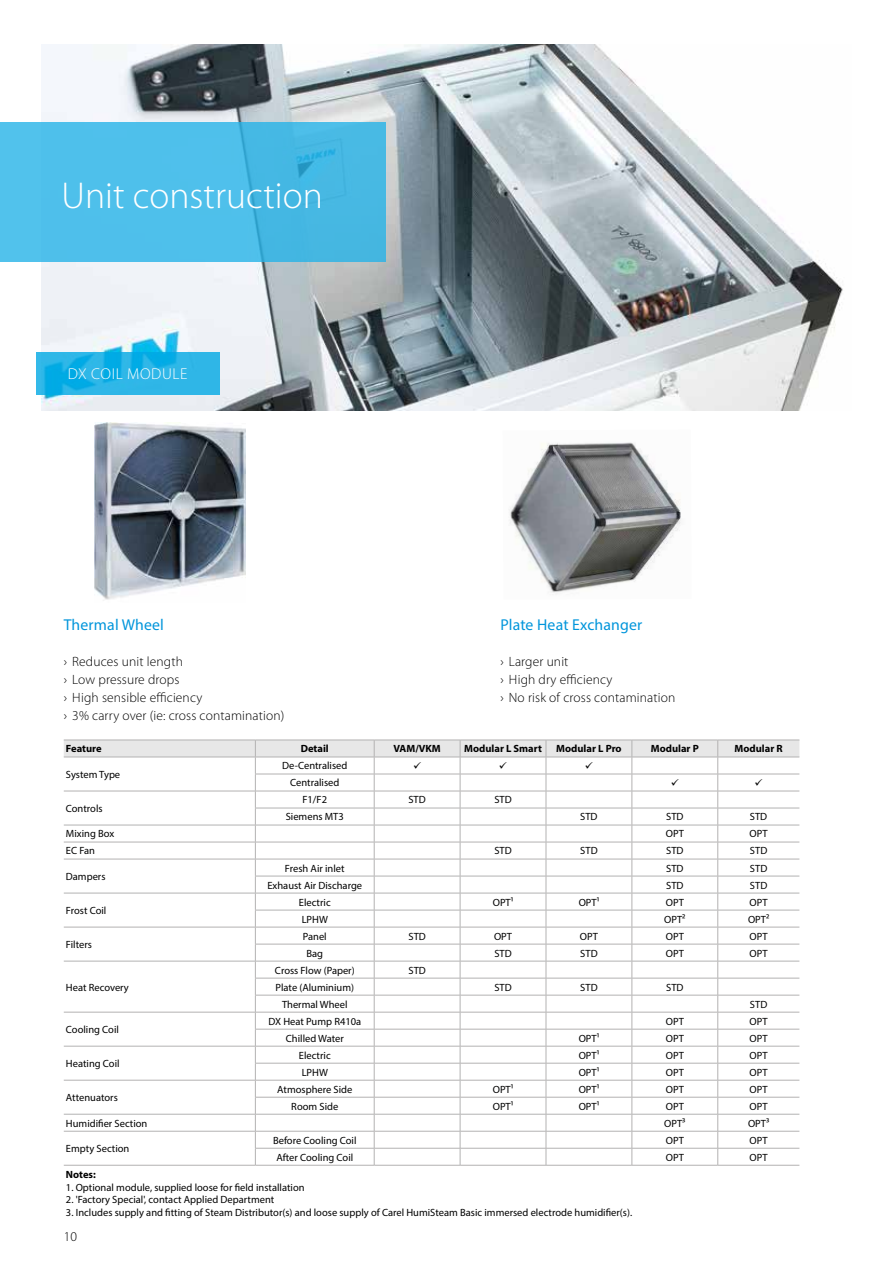
<style>
.page{position:relative;width:893px;height:1263px;background:#fff}
.page>*{position:absolute;margin:0;border:0;box-sizing:border-box;transform-origin:0 0}
.t1{font:300 37.5px "Myriad Pro";color:#fff}
.t2{font:15.75px "Myriad Pro";letter-spacing:.01em;color:#0095db}
.t3{font:300 15.75px "Myriad Pro";letter-spacing:.04em;color:#fff}
.t4{font:300 13.5px/18px "Myriad Pro";letter-spacing:.01em;color:#000}
.t5{font:10.5px "Myriad Pro";color:#000}
.t6{font:700 10.5px "Myriad Pro";color:#000}
</style>
<div class="page">
<img style="left:41px;top:45px;width:802px;height:365px">
<svg style="left:36px;top:352px;width:183px;height:42px;background:#21b2e6"></svg>
<div style="left:0;top:122px;width:386px;height:140px;background:#4ec0eb"></div>
<img style="left:95px;top:422px;width:150px;height:178px">
<img style="left:509px;top:442px;width:172px;height:152px">
<hr style="left:64px;top:1165px;width:191px;height:1px;background:#b3b2b2">
<hr style="left:255px;top:1165px;width:119px;height:1px;background:#b3b2b2">
<hr style="left:374px;top:1165px;width:86px;height:1px;background:#b3b2b2">
<hr style="left:460px;top:1165px;width:86px;height:1px;background:#b3b2b2">
<hr style="left:546px;top:1165px;width:86px;height:1px;background:#b3b2b2">
<hr style="left:632px;top:1165px;width:86px;height:1px;background:#b3b2b2">
<hr style="left:718px;top:1165px;width:81px;height:1px;background:#b3b2b2">
<svg style="left:64px;top:740px;width:735px;height:425px"></svg>
<h1 class="t1" style="left:62px;top:175px;width:263px">Unit construction</h1>
<h2 class="t3" style="left:68px;top:365px;width:121px">DX COIL MODULE</h2>
<h2 class="t2" style="left:64px;top:615px;width:102px">Thermal Wheel</h2>
<p class="t4" style="left:64px;top:653px;width:222px">› Reduces unit length<br>› Low pressure drops<br>› High sensible efficiency<br>› 3% carry over (ie: cross contamination)</p>
<p class="t6" style="left:66px;top:742px;width:37px">Feature</p>
<p class="t6" style="left:301px;top:742px;width:30px">Detail</p>
<p class="t6" style="left:393px;top:742px;width:49px">VAM/VKM</p>
<p class="t6" style="left:464px;top:742px;width:79px">Modular L Smart</p>
<p class="t6" style="left:556px;top:742px;width:67px">Modular L Pro</p>
<p class="t6" style="left:651px;top:742px;width:50px">Modular P</p>
<p class="t6" style="left:734px;top:742px;width:50px">Modular R</p>
<p class="t5" style="left:66px;top:768px;width:56px">System Type</p>
<h2 class="t2" style="left:500px;top:615px;width:143px">Plate Heat Exchanger</h2>
<p class="t4" style="left:500px;top:653px;width:176px">› Larger unit<br>› High dry efficiency<br>› No risk of cross contamination</p>
<p class="t5" style="left:282px;top:759px;width:67px">De-Centralised</p>
<p class="t5" style="left:290px;top:776px;width:51px">Centralised</p>
<p class="t5" style="left:66px;top:802px;width:38px">Controls</p>
<p class="t5" style="left:302px;top:793px;width:26px">F1/F2</p>
<p class="t5" style="left:408px;top:793px;width:19px">STD</p>
<p class="t5" style="left:494px;top:793px;width:19px">STD</p>
<p class="t5" style="left:286px;top:810px;width:60px">Siemens MT3</p>
<p class="t5" style="left:580px;top:810px;width:19px">STD</p>
<p class="t5" style="left:666px;top:810px;width:19px">STD</p>
<p class="t5" style="left:750px;top:810px;width:19px">STD</p>
<p class="t5" style="left:66px;top:827px;width:50px">Mixing Box</p>
<p class="t5" style="left:666px;top:827px;width:20px">OPT</p>
<p class="t5" style="left:750px;top:827px;width:20px">OPT</p>
<p class="t5" style="left:66px;top:844px;width:31px">EC Fan</p>
<p class="t5" style="left:494px;top:844px;width:19px">STD</p>
<p class="t5" style="left:580px;top:844px;width:19px">STD</p>
<p class="t5" style="left:666px;top:844px;width:19px">STD</p>
<p class="t5" style="left:750px;top:844px;width:19px">STD</p>
<p class="t5" style="left:66px;top:870px;width:41px">Dampers</p>
<p class="t5" style="left:285px;top:861px;width:61px">Fresh Air inlet</p>
<p class="t5" style="left:666px;top:861px;width:19px">STD</p>
<p class="t5" style="left:750px;top:861px;width:19px">STD</p>
<p class="t5" style="left:267px;top:878px;width:96px">Exhaust Air Discharge</p>
<p class="t5" style="left:666px;top:878px;width:19px">STD</p>
<p class="t5" style="left:750px;top:878px;width:19px">STD</p>
<p class="t5" style="left:66px;top:904px;width:42px">Frost Coil</p>
<p class="t5" style="left:66px;top:938px;width:28px">Filters</p>
<p class="t5" style="left:66px;top:980px;width:64px">Heat Recovery</p>
<p class="t5" style="left:66px;top:1023px;width:55px">Cooling Coil</p>
<p class="t5" style="left:66px;top:1057px;width:55px">Heating Coil</p>
<p class="t5" style="left:66px;top:1091px;width:53px">Attenuators</p>
<p class="t5" style="left:299px;top:895px;width:33px">Electric</p>
<p class="t5" style="left:493px;top:895px;width:22px">OPT1</p>
<p class="t5" style="left:579px;top:895px;width:22px">OPT1</p>
<p class="t5" style="left:666px;top:895px;width:20px">OPT</p>
<p class="t5" style="left:750px;top:895px;width:20px">OPT</p>
<p class="t5" style="left:302px;top:912px;width:28px">LPHW</p>
<p class="t5" style="left:664px;top:912px;width:23px">OPT2</p>
<p class="t5" style="left:748px;top:912px;width:23px">OPT2</p>
<p class="t5" style="left:303px;top:929px;width:25px">Panel</p>
<p class="t5" style="left:408px;top:929px;width:19px">STD</p>
<p class="t5" style="left:494px;top:929px;width:20px">OPT</p>
<p class="t5" style="left:580px;top:929px;width:20px">OPT</p>
<p class="t5" style="left:666px;top:929px;width:20px">OPT</p>
<p class="t5" style="left:750px;top:929px;width:20px">OPT</p>
<p class="t5" style="left:306px;top:946px;width:18px">Bag</p>
<p class="t5" style="left:494px;top:946px;width:19px">STD</p>
<p class="t5" style="left:580px;top:946px;width:19px">STD</p>
<p class="t5" style="left:666px;top:946px;width:20px">OPT</p>
<p class="t5" style="left:750px;top:946px;width:20px">OPT</p>
<p class="t5" style="left:275px;top:963px;width:81px">Cross Flow (Paper)</p>
<p class="t5" style="left:408px;top:963px;width:19px">STD</p>
<p class="t5" style="left:276px;top:980px;width:80px">Plate (Aluminium)</p>
<p class="t5" style="left:494px;top:980px;width:19px">STD</p>
<p class="t5" style="left:580px;top:980px;width:19px">STD</p>
<p class="t5" style="left:666px;top:980px;width:19px">STD</p>
<p class="t5" style="left:282px;top:997px;width:67px">Thermal Wheel</p>
<p class="t5" style="left:750px;top:997px;width:19px">STD</p>
<p class="t5" style="left:268px;top:1014px;width:94px">DX Heat Pump R410a</p>
<p class="t5" style="left:666px;top:1014px;width:20px">OPT</p>
<p class="t5" style="left:750px;top:1014px;width:20px">OPT</p>
<p class="t5" style="left:286px;top:1031px;width:60px">Chilled Water</p>
<p class="t5" style="left:579px;top:1031px;width:22px">OPT1</p>
<p class="t5" style="left:666px;top:1031px;width:20px">OPT</p>
<p class="t5" style="left:750px;top:1031px;width:20px">OPT</p>
<p class="t5" style="left:299px;top:1049px;width:33px">Electric</p>
<p class="t5" style="left:579px;top:1049px;width:22px">OPT1</p>
<p class="t5" style="left:666px;top:1049px;width:20px">OPT</p>
<p class="t5" style="left:750px;top:1049px;width:20px">OPT</p>
<p class="t5" style="left:302px;top:1066px;width:28px">LPHW</p>
<p class="t5" style="left:579px;top:1066px;width:22px">OPT1</p>
<p class="t5" style="left:666px;top:1066px;width:20px">OPT</p>
<p class="t5" style="left:750px;top:1066px;width:20px">OPT</p>
<p class="t5" style="left:277px;top:1083px;width:77px">Atmosphere Side</p>
<p class="t5" style="left:493px;top:1083px;width:22px">OPT1</p>
<p class="t5" style="left:579px;top:1083px;width:22px">OPT1</p>
<p class="t5" style="left:666px;top:1083px;width:20px">OPT</p>
<p class="t5" style="left:750px;top:1083px;width:20px">OPT</p>
<p class="t5" style="left:291px;top:1100px;width:49px">Room Side</p>
<p class="t5" style="left:493px;top:1100px;width:22px">OPT1</p>
<p class="t5" style="left:579px;top:1100px;width:22px">OPT1</p>
<p class="t5" style="left:666px;top:1100px;width:20px">OPT</p>
<p class="t5" style="left:750px;top:1100px;width:20px">OPT</p>
<p class="t5" style="left:66px;top:1117px;width:83px">Humidifier Section</p>
<p class="t5" style="left:664px;top:1117px;width:23px">OPT3</p>
<p class="t5" style="left:748px;top:1117px;width:23px">OPT3</p>
<p class="t5" style="left:66px;top:1142px;width:65px">Empty Section</p>
<p class="t5" style="left:273px;top:1134px;width:85px">Before Cooling Coil</p>
<p class="t5" style="left:666px;top:1134px;width:20px">OPT</p>
<p class="t5" style="left:750px;top:1134px;width:20px">OPT</p>
<p class="t5" style="left:276px;top:1151px;width:78px">After Cooling Coil</p>
<p class="t5" style="left:666px;top:1151px;width:20px">OPT</p>
<p class="t5" style="left:750px;top:1151px;width:20px">OPT</p>
<p class="t6" style="left:66px;top:1167px;width:31px">Notes:</p>
<p class="t5" style="left:66px;top:1180px;width:240px">1. Optional module, supplied loose for field installation</p>
<p class="t5" style="left:66px;top:1193px;width:210px">2. 'Factory Special', contact Applied Department</p>
<p class="t5" style="left:66px;top:1206px;width:568px">3. Includes supply and fitting of Steam Distributor(s) and loose supply of Carel HumiSteam Basic immersed electrode humidifier(s).</p>
<p class="t4" style="left:64px;top:1228px;width:15px">10</p>
</div>
